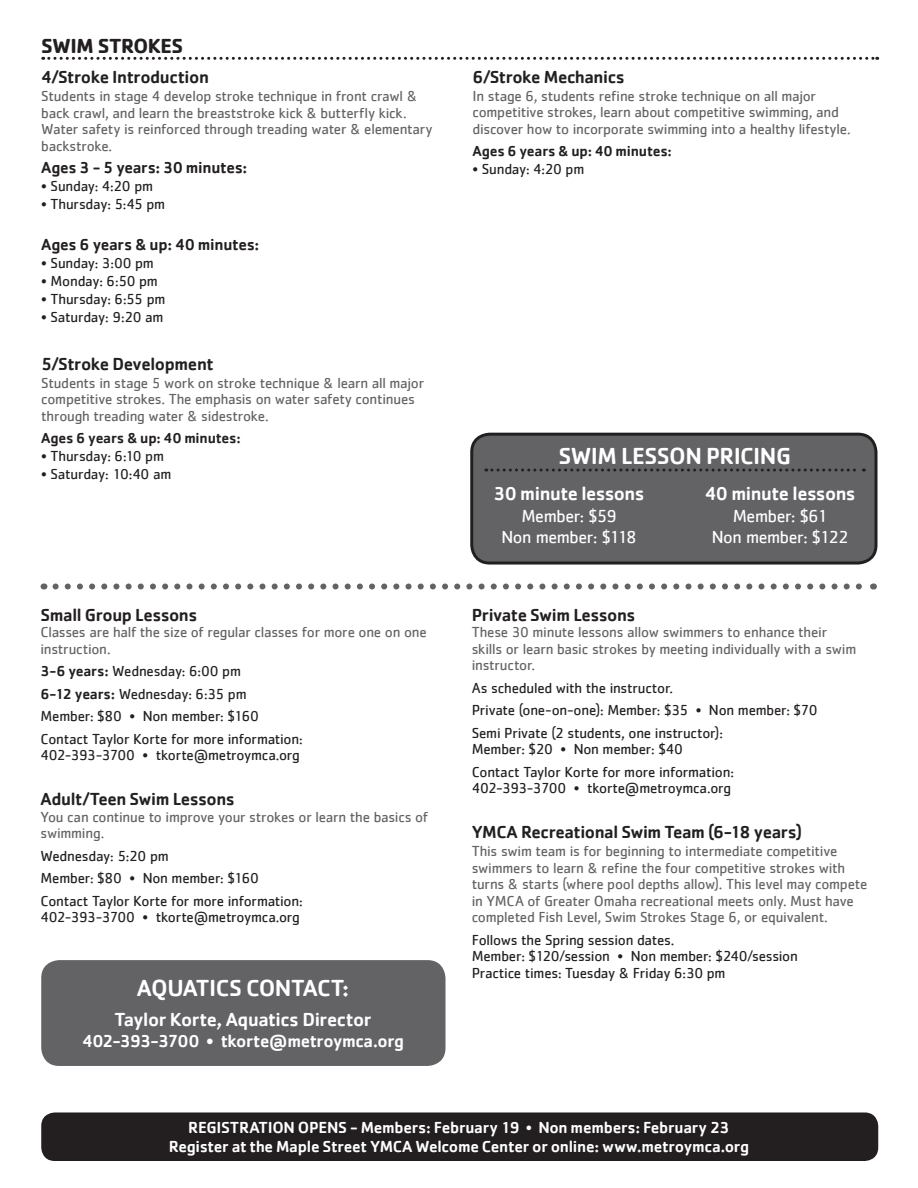
<style>
.page{position:relative;width:918px;height:1188px;background:#fff}
.page>*{position:absolute;margin:0;border:0;box-sizing:border-box;transform-origin:0 0}
.t1{font:500 24px "Cachet";letter-spacing:-.02em;color:#fff}
.t2{font:700 21px "Cachet";letter-spacing:-.02em;color:#231f20}
.t3{font:500 19.5px "Cachet";letter-spacing:-.025em;color:#fff}
.t4{font:500 18px "Cachet";letter-spacing:-.025em;color:#231f20}
.t5{font:18px/21.6px "Cachet";letter-spacing:-.025em;color:#fff;text-align:center}
.t6{font:500 18px "Cachet";letter-spacing:-.025em;color:#fff}
.t7{font:500 16.5px/19.8px "Cachet";letter-spacing:-.015em;color:#fff;text-align:center}
.t8{font:500 16.5px "Cachet";letter-spacing:-.02em;color:#231f20}
.t9{font:15px/16.5px "Cachet";letter-spacing:-.015em;color:#636366}
.t10{font:15px/22.5px "Cachet";letter-spacing:-.015em;color:#231f20}
.t11{font:500 15px "Cachet";letter-spacing:-.015em;color:#231f20}
.s1{font-weight:500}
.s2{font-weight:400}
</style>
<div class="page">
<svg style="left:56px;top:584px;width:806px;height:6px"></svg>
<svg style="left:43px;top:57px;width:835px;height:3px"></svg>
<div style="left:41px;top:1112px;width:837px;height:49px;background:#231f20;border-radius:14px"></div>
<div style="left:41px;top:960px;width:405px;height:106px;background:#636366;border-radius:18px"></div>
<div style="left:472px;top:434px;width:404px;height:129px;background:#636366;border-radius:18px"></div>
<div style="left:470px;top:433px;width:408px;height:132px;border:3px solid #231f20;border-radius:18px"></div>
<svg style="left:486px;top:469px;width:378px;height:3px"></svg>
<h2 class="t2" style="left:41px;top:33px;width:144px">SWIM STROKES</h2>
<p class="t4" style="left:41px;top:66px;width:169px">4/Stroke Introduction</p>
<p class="t9" style="left:41px;top:88px;width:393px">Students in stage 4 develop stroke technique in front crawl &amp; back crawl, and learn the breaststroke kick &amp; butterfly kick.<br>Water safety is reinforced through treading water &amp; elementary backstroke.</p>
<p class="t8" style="left:41px;top:158px;width:208px">Ages 3 - 5 years: 30 minutes:</p>
<p class="t10" style="left:41px;top:175px;width:113px">• Sunday: 4:20 pm</p>
<p class="t10" style="left:41px;top:193px;width:125px">• Thursday: 5:45 pm</p>
<p class="t8" style="left:41px;top:234px;width:220px">Ages 6 years &amp; up: 40 minutes:</p>
<p class="t10" style="left:41px;top:251px;width:114px">• Sunday: 3:00 pm</p>
<p class="t10" style="left:41px;top:269px;width:118px">• Monday: 6:50 pm</p>
<p class="t10" style="left:41px;top:287px;width:126px">• Thursday: 6:55 pm</p>
<p class="t10" style="left:41px;top:305px;width:124px">• Saturday: 9:20 am</p>
<p class="t4" style="left:41px;top:353px;width:174px">5/Stroke Development</p>
<p class="t9" style="left:41px;top:374px;width:384px">Students in stage 5 work on stroke technique &amp; learn all major competitive strokes. The emphasis on water safety continues through treading water &amp; sidestroke.</p>
<p class="t11" style="left:41px;top:429px;width:201px">Ages 6 years &amp; up: 40 minutes:</p>
<p class="t10" style="left:41px;top:445px;width:124px">• Thursday: 6:10 pm</p>
<p class="t10" style="left:41px;top:463px;width:132px">• Saturday: 10:40 am</p>
<p class="t4" style="left:40px;top:604px;width:158px">Small Group Lessons</p>
<p class="t9" style="left:40px;top:624px;width:388px">Classes are half the size of regular classes for more one on one instruction.</p>
<p class="t10" style="left:40px;top:660px;width:264px"><span class="s1">3-6 years:</span> Wednesday: 6:00 pm<br><span class="s1">6-12 years:</span> Wednesday: 6:35 pm Member: $80 • Non member: $160<br>Contact Taylor Korte for more information:</p>
<p class="t10" style="left:40px;top:744px;width:261px">402-393-3700 • tkorte@metroymca.org</p>
<p class="t4" style="left:40px;top:788px;width:196px">Adult/Teen Swim Lessons</p>
<p class="t9" style="left:40px;top:808px;width:389px">You can continue to improve your strokes or learn the basics of swimming.</p>
<p class="t10" style="left:40px;top:844px;width:264px">Wednesday: 5:20 pm<br>Member: $80 • Non member: $160<br>Contact Taylor Korte for more information:</p>
<p class="t10" style="left:40px;top:906px;width:261px">402-393-3700 • tkorte@metroymca.org</p>
<h1 class="t1" style="left:137px;top:973px;width:214px">AQUATICS CONTACT:</h1>
<h3 class="t3" style="left:115px;top:1007px;width:259px">Taylor Korte, Aquatics Director</h3>
<p class="t6" style="left:82px;top:1030px;width:324px">402-393-3700 • tkorte@metroymca.org</p>
<p class="t4" style="left:472px;top:66px;width:154px">6/Stroke Mechanics</p>
<p class="t9" style="left:472px;top:87px;width:380px">In stage 6, students refine stroke technique on all major competitive strokes, learn about competitive swimming, and discover how to incorporate swimming into a healthy lifestyle.</p>
<p class="t11" style="left:472px;top:142px;width:201px">Ages 6 years &amp; up: 40 minutes:</p>
<p class="t10" style="left:472px;top:158px;width:113px">• Sunday: 4:20 pm</p>
<h1 class="t1" style="left:558px;top:441px;width:234px">SWIM LESSON PRICING</h1>
<h3 class="t3" style="left:494px;top:482px;width:152px">30 minute lessons</h3>
<p class="t5" style="left:501px;top:505px;width:137px">Member: $59<br>Non member: $118</p>
<h3 class="t3" style="left:705px;top:482px;width:153px">40 minute lessons</h3>
<p class="t5" style="left:712px;top:505px;width:139px">Member: $61<br>Non member: $122</p>
<p class="t4" style="left:472px;top:604px;width:165px">Private Swim Lessons</p>
<p class="t9" style="left:472px;top:624px;width:386px">These 30 minute lessons allow swimmers to enhance their skills or learn basic strokes by meeting individually with a swim instructor.</p>
<p class="t10" style="left:472px;top:676px;width:347px">As scheduled with the instructor.<br>Private (one-on-one): Member: $35 • Non member: $70<br>Semi Private (2 students, one instructor):</p>
<p class="t10" style="left:472px;top:738px;width:264px">Member: $20 • Non member: $40<br>Contact Taylor Korte for more information:</p>
<p class="t10" style="left:472px;top:777px;width:261px">402-393-3700 • tkorte@metroymca.org</p>
<p class="t4" style="left:472px;top:821px;width:332px">YMCA Recreational Swim Team (6-18 years)</p>
<p class="t9" style="left:472px;top:843px;width:397px">This swim team is for beginning to intermediate competitive swimmers to learn &amp; refine the four competitive strokes with turns &amp; starts (where pool depths allow). This level may compete in YMCA of Greater Omaha recreational meets only. Must have completed Fish Level, Swim Strokes Stage 6, or equivalent.</p>
<p class="t10" style="left:472px;top:931px;width:328px;line-height:16.5px">Follows the Spring session dates.<br>Member: $120/session • Non member: $240/session<br>Practice times: Tuesday &amp; Friday 6:30 pm</p>
<p class="t7" style="left:169px;top:1117px;width:582px">REGISTRATION OPENS - Members: February 19 <span class="s2">•</span> Non members: February 23<br>Register at the Maple Street YMCA Welcome Center or online: www.metroymca.org</p>
</div>
